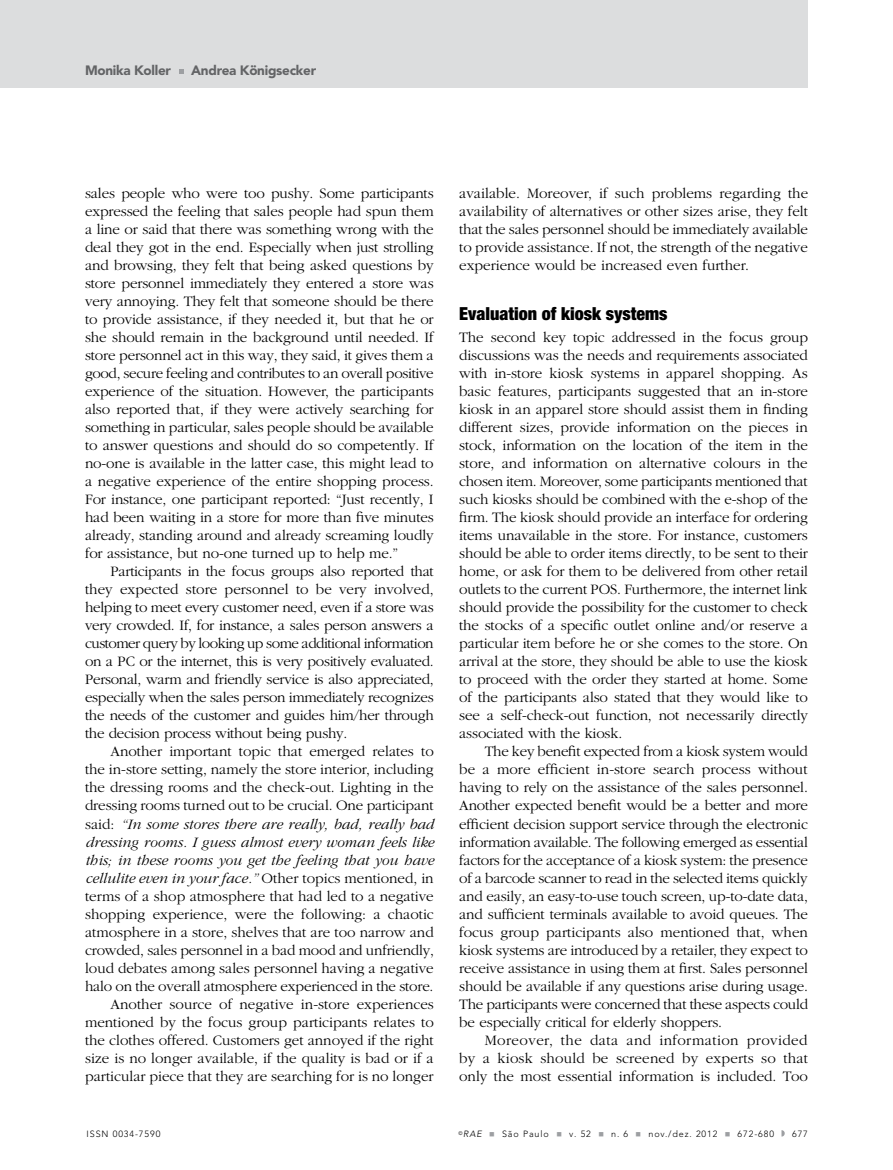
<style>
.page{position:relative;width:893px;height:1170px;background:#fff}
.page>*{position:absolute;margin:0;border:0;box-sizing:border-box;transform-origin:0 0}
.t1{font:900 condensed 18px "Helvetica Neue";color:#000}
.t2{font:300 15px/18px "Garamond";color:#000;text-align:justify}
.t3{font:900 13.5px "Avenir LT Std";letter-spacing:-.02em;color:#636466}
.t4{font:300 9px "Avenir LT Std";letter-spacing:.1em;color:#000}
.s1{font-style:italic}
.s2{color:#9d9fa2}
</style>
<div class="page">
<div style="left:0;top:0;width:808px;height:87px;background:#dcddde"></div>
<svg style="left:179px;top:69px;width:4px;height:5px"></svg>
<svg style="left:781px;top:1130px;width:4px;height:6px"></svg>
<p class="t3" style="left:85px;top:62px;width:87px">Monika Koller</p>
<p class="t3" style="left:191px;top:62px;width:126px">Andrea Königsecker</p>
<p class="t2" style="left:85px;top:185px;width:350px">sales people who were too pushy. Some participants expressed the feeling that sales people had spun them a line or said that there was something wrong with the deal they got in the end. Especially when just strolling and browsing, they felt that being asked questions by store personnel immediately they entered a store was very annoying. They felt that someone should be there to provide assistance, if they needed it, but that he or she should remain in the background until needed. If store personnel act in this way, they said, it gives them a good, secure feeling and contributes to an overall positive experience of the situation. However, the participants also reported that, if they were actively searching for something in particular, sales people should be available to answer questions and should do so competently. If no-one is available in the latter case, this might lead to a negative experience of the entire shopping process.<br>For instance, one participant reported: “Just recently, I had been waiting in a store for more than five minutes already, standing around and already screaming loudly for assistance, but no-one turned up to help me.”</p>
<p class="t2" style="left:85px;top:563px;width:350px;text-indent:26px">Participants in the focus groups also reported that they expected store personnel to be very involved, helping to meet every customer need, even if a store was very crowded. If, for instance, a sales person answers a customer query by looking up some additional information on a PC or the internet, this is very positively evaluated.<br>Personal, warm and friendly service is also appreciated, especially when the sales person immediately recognizes the needs of the customer and guides him/her through the decision process without being pushy.</p>
<p class="t2" style="left:85px;top:743px;width:350px;text-align:right">Another important topic that emerged relates to<br>the in-store setting, namely the store interior, including the dressing rooms and the check-out. Lighting in the dressing rooms turned out to be crucial. One participant said: <span class="s1">“In some stores there are really, bad, really bad dressing rooms. I guess almost every woman feels like this; in these rooms you get the feeling that you have cellulite even in your face.”</span> Other topics mentioned, in terms of a shop atmosphere that had led to a negative shopping experience, were the following: a chaotic atmosphere in a store, shelves that are too narrow and crowded, sales personnel in a bad mood and unfriendly, loud debates among sales personnel having a negative halo on the overall atmosphere experienced in the store.<br>Another source of negative in-store experiences mentioned by the focus group participants relates to the clothes offered. Customers get annoyed if the right size is no longer available, if the quality is bad or if a particular piece that they are searching for is no longer</p>
<p class="t2" style="left:459px;top:185px;width:350px">available. Moreover, if such problems regarding the availability of alternatives or other sizes arise, they felt that the sales personnel should be immediately available to provide assistance. If not, the strength of the negative experience would be increased even further.</p>
<p class="t1" style="left:459px;top:302px;width:210px">Evaluation of kiosk systems</p>
<p class="t2" style="left:459px;top:329px;width:350px">The second key topic addressed in the focus group discussions was the needs and requirements associated with in-store kiosk systems in apparel shopping. As basic features, participants suggested that an in-store kiosk in an apparel store should assist them in finding different sizes, provide information on the pieces in stock, information on the location of the item in the store, and information on alternative colours in the chosen item. Moreover, some participants mentioned that such kiosks should be combined with the e-shop of the firm. The kiosk should provide an interface for ordering items unavailable in the store. For instance, customers should be able to order items directly, to be sent to their home, or ask for them to be delivered from other retail outlets to the current POS. Furthermore, the internet link should provide the possibility for the customer to check the stocks of a specific outlet online and/or reserve a particular item before he or she comes to the store. On arrival at the store, they should be able to use the kiosk to proceed with the order they started at home. Some of the participants also stated that they would like to see a self-check-out function, not necessarily directly associated with the kiosk.</p>
<p class="t2" style="left:459px;top:743px;width:350px;text-indent:26px">The key benefit expected from a kiosk system would be a more efficient in-store search process without having to rely on the assistance of the sales personnel.<br>Another expected benefit would be a better and more efficient decision support service through the electronic information available. The following emerged as essential factors for the acceptance of a kiosk system: the presence of a barcode scanner to read in the selected items quickly and easily, an easy-to-use touch screen, up-to-date data, and sufficient terminals available to avoid queues. The focus group participants also mentioned that, when kiosk systems are introduced by a retailer, they expect to receive assistance in using them at first. Sales personnel should be available if any questions arise during usage.<br>The participants were concerned that these aspects could be especially critical for elderly shoppers.</p>
<p class="t2" style="left:459px;top:1031px;width:350px;text-indent:26px">Moreover, the data and information provided by a kiosk should be screened by experts so that only the most essential information is included. Too</p>
<p class="t4" style="left:87px;top:1128px;width:75px">ISSN 0034-7590</p>
<p class="t4" style="left:458px;top:1128px;width:317px"><sup>©</sup><span class="s1">RAE</span> <span class="s2">■</span> São Paulo <span class="s2">■</span> v. 52 <span class="s2">■</span> n. 6 <span class="s2">■</span> nov./dez. 2012 <span class="s2">■</span> 672-680</p>
<p class="t4" style="left:792px;top:1128px;width:17px">677</p>
</div>
